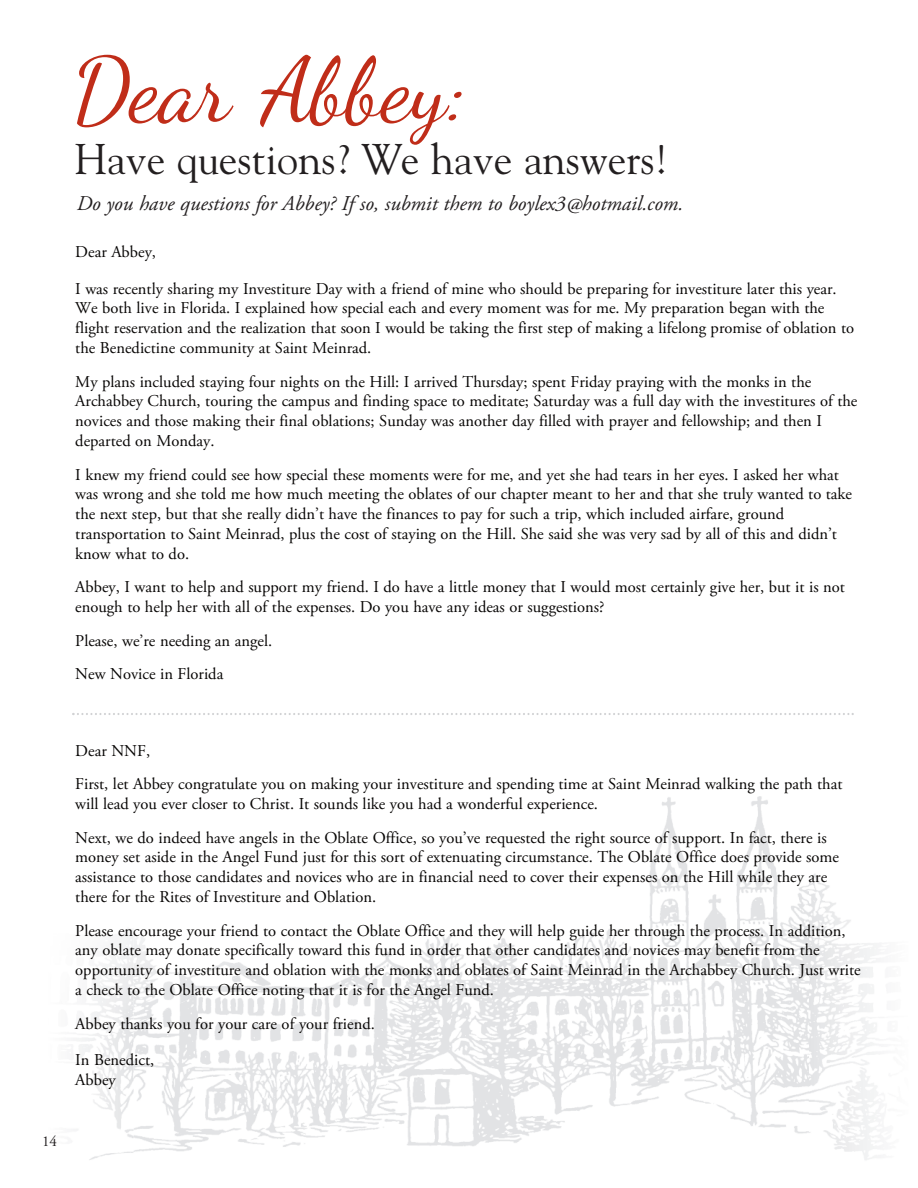
<style>
.page{position:relative;width:918px;height:1188px;background:#fff}
.page>*{position:absolute;margin:0;border:0;box-sizing:border-box;transform-origin:0 0}
.t1{font:90px "Dancing Script OT";color:#c02d19}
.t2{font:42.75px "Goudy";color:#231f20}
.t3{font:italic 21px "Adobe Garamond Pro";color:#231f20}
.t4{font:16.5px/19.8px "Adobe Garamond Pro";color:#070504}
.t5{font:15px "Adobe Garamond";color:#231f20}
</style>
<div class="page">
<img style="left:89px;top:796px;width:721px;height:364px">
<img style="left:810px;top:874px;width:67px;height:286px">
<img style="left:76px;top:1048px;width:58px;height:105px">
<img style="left:129px;top:845px;width:118px;height:180px">
<img style="left:76px;top:872px;width:58px;height:176px">
<svg style="left:72px;top:713px;width:782px;height:2px"></svg>
<h1 class="t1" style="left:75px;top:36px;width:392px">Dear Abbey:</h1>
<h2 class="t2" style="left:75px;top:135px;width:595px">Have questions? We have answers!</h2>
<p class="t3" style="left:77px;top:195px;width:608px">Do you have questions for Abbey? If so, submit them to boylex3@hotmail.com.</p>
<p class="t4" style="left:75px;top:243px;width:82px">Dear Abbey,</p>
<p class="t4" style="left:75px;top:280px;width:780px">I was recently sharing my Investiture Day with a friend of mine who should be preparing for investiture later this year.<br>We both live in Florida. I explained how special each and every moment was for me. My preparation began with the flight reservation and the realization that soon I would be taking the first step of making a lifelong promise of oblation to the Benedictine community at Saint Meinrad.</p>
<p class="t4" style="left:75px;top:373px;width:784px">My plans included staying four nights on the Hill: I arrived Thursday; spent Friday praying with the monks in the Archabbey Church, touring the campus and finding space to meditate; Saturday was a full day with the investitures of the novices and those making their final oblations; Sunday was another day filled with prayer and fellowship; and then I departed on Monday.</p>
<p class="t4" style="left:75px;top:466px;width:778px">I knew my friend could see how special these moments were for me, and yet she had tears in her eyes. I asked her what was wrong and she told me how much meeting the oblates of our chapter meant to her and that she truly wanted to take the next step, but that she really didn’t have the finances to pay for such a trip, which included airfare, ground transportation to Saint Meinrad, plus the cost of staying on the Hill. She said she was very sad by all of this and didn’t know what to do.</p>
<p class="t4" style="left:75px;top:579px;width:771px">Abbey, I want to help and support my friend. I do have a little money that I would most certainly give her, but it is not enough to help her with all of the expenses. Do you have any ideas or suggestions?</p>
<p class="t4" style="left:75px;top:625px;width:198px;line-height:33.6px">Please, we’re needing an angel.<br>New Novice in Florida</p>
<p class="t4" style="left:75px;top:735px;width:769px;line-height:33.6px">Dear NNF,<br>First, let Abbey congratulate you on making your investiture and spending time at Saint Meinrad walking the path that</p>
<p class="t4" style="left:75px;top:788px;width:753px;line-height:33.6px">will lead you ever closer to Christ. It sounds like you had a wonderful experience.<br>Next, we do indeed have angels in the Oblate Office, so you’ve requested the right source of support. In fact, there is</p>
<p class="t4" style="left:75px;top:849px;width:765px">money set aside in the Angel Fund just for this sort of extenuating circumstance. The Oblate Office does provide some assistance to those candidates and novices who are in financial need to cover their expenses on the Hill while they are there for the Rites of Investiture and Oblation.</p>
<p class="t4" style="left:75px;top:922px;width:787px">Please encourage your friend to contact the Oblate Office and they will help guide her through the process. In addition, any oblate may donate specifically toward this fund in order that other candidates and novices may benefit from the opportunity of investiture and oblation with the monks and oblates of Saint Meinrad in the Archabbey Church. Just write a check to the Oblate Office noting that it is for the Angel Fund.</p>
<p class="t4" style="left:75px;top:1015px;width:301px">Abbey thanks you for your care of your friend.</p>
<p class="t4" style="left:75px;top:1052px;width:80px">In Benedict,<br>Abbey</p>
<p class="t5" style="left:42px;top:1136px;width:16px">14</p>
</div>
